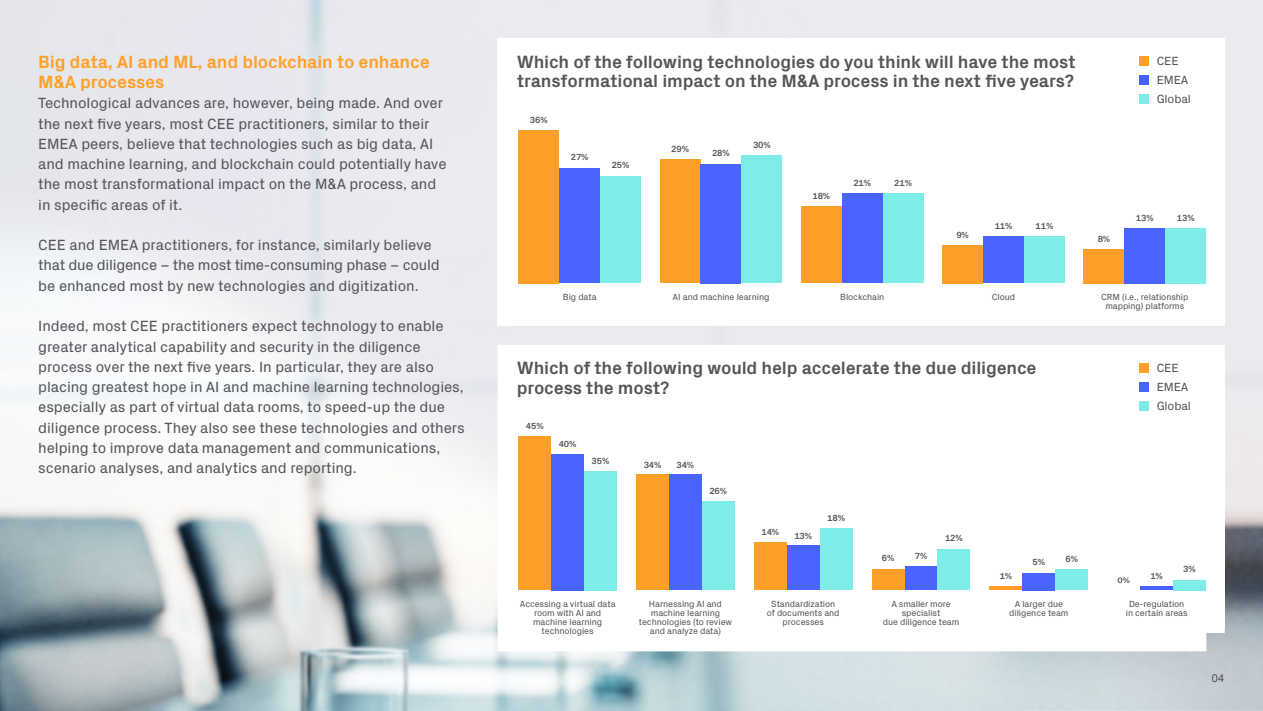
<style>
.page{position:relative;width:1263px;height:711px;background:#fff}
.page>*{position:absolute;margin:0;border:0;box-sizing:border-box;transform-origin:0 0}
.t1{font:700 18px/19.5px "Px Grotesk";letter-spacing:-.01em;color:#575559}
.t2{font:700 18px/20.2px "Px Grotesk";letter-spacing:-.01em;color:#ff9f27}
.t3{font:15px/20.2px "Px Grotesk";letter-spacing:-.005em;color:#575559}
.t4{font:12px/19.2px "Px Grotesk";letter-spacing:-.01em;color:#575559}
.t5{font:11.25px "Px Grotesk";color:#575559}
.t6{font:9px/9px "Px Grotesk";letter-spacing:-.01em;color:#575559;text-align:center}
.t7{font:700 9px "Px Grotesk";letter-spacing:-.02em;color:#575559}
.t8{font:700 7.95px "Px Grotesk";color:#575559;scale:1.13 1}
</style>
<div class="page">
<img style="left:0;top:0;width:1263px;height:710px">
<div style="left:497px;top:38px;width:728px;height:287px;background:#fff"></div>
<svg style="left:497px;top:344px;width:728px;height:307px"></svg>
<div style="left:499px;top:360px;width:726px;height:268px;background:#fff"></div>
<div style="left:518px;top:436px;width:33px;height:153px;background:#ff9f27"></div>
<div style="left:551px;top:453px;width:33px;height:136px;background:#4a65ff"></div>
<div style="left:584px;top:470px;width:33px;height:119px;background:#7eede7"></div>
<div style="left:636px;top:474px;width:33px;height:115px;background:#ff9f27"></div>
<div style="left:669px;top:474px;width:33px;height:115px;background:#4a65ff"></div>
<div style="left:702px;top:501px;width:33px;height:88px;background:#7eede7"></div>
<div style="left:754px;top:542px;width:33px;height:47px;background:#ff9f27"></div>
<div style="left:787px;top:545px;width:33px;height:44px;background:#4a65ff"></div>
<div style="left:820px;top:528px;width:32px;height:61px;background:#7eede7"></div>
<div style="left:872px;top:569px;width:32px;height:20px;background:#ff9f27"></div>
<div style="left:904px;top:566px;width:33px;height:23px;background:#4a65ff"></div>
<div style="left:937px;top:549px;width:33px;height:40px;background:#7eede7"></div>
<hr style="left:989px;top:586px;width:33px;height:3px;background:#ff9f27">
<div style="left:1022px;top:572px;width:33px;height:17px;background:#4a65ff"></div>
<div style="left:1055px;top:569px;width:33px;height:20px;background:#7eede7"></div>
<hr style="left:1140px;top:586px;width:33px;height:3px;background:#4a65ff">
<div style="left:1173px;top:579px;width:33px;height:10px;background:#7eede7"></div>
<div style="left:1139px;top:401px;width:10px;height:9px;background:#7eede7"></div>
<div style="left:1139px;top:381px;width:10px;height:10px;background:#4a65ff"></div>
<div style="left:1139px;top:362px;width:10px;height:10px;background:#ff9f27"></div>
<div style="left:659px;top:160px;width:41px;height:123px;background:#ff9f27"></div>
<div style="left:700px;top:164px;width:41px;height:119px;background:#4a65ff"></div>
<div style="left:741px;top:155px;width:41px;height:128px;background:#7eede7"></div>
<div style="left:801px;top:206px;width:41px;height:77px;background:#ff9f27"></div>
<div style="left:842px;top:194px;width:41px;height:89px;background:#4a65ff"></div>
<div style="left:883px;top:194px;width:41px;height:89px;background:#7eede7"></div>
<div style="left:1083px;top:249px;width:41px;height:34px;background:#ff9f27"></div>
<div style="left:1124px;top:228px;width:41px;height:55px;background:#4a65ff"></div>
<div style="left:1165px;top:228px;width:41px;height:55px;background:#7eede7"></div>
<div style="left:518px;top:130px;width:41px;height:153px;background:#ff9f27"></div>
<div style="left:559px;top:168px;width:41px;height:115px;background:#4a65ff"></div>
<div style="left:600px;top:177px;width:41px;height:106px;background:#7eede7"></div>
<div style="left:942px;top:245px;width:41px;height:38px;background:#ff9f27"></div>
<div style="left:983px;top:236px;width:41px;height:47px;background:#4a65ff"></div>
<div style="left:1024px;top:236px;width:41px;height:47px;background:#7eede7"></div>
<div style="left:1139px;top:94px;width:10px;height:10px;background:#7eede7"></div>
<div style="left:1139px;top:75px;width:10px;height:9px;background:#4a65ff"></div>
<div style="left:1139px;top:56px;width:10px;height:9px;background:#ff9f27"></div>
<p class="t2" style="left:38px;top:50px;width:393px">Big data, AI and ML, and blockchain to enhance<br>M&amp;A processes</p>
<p class="t3" style="left:38px;top:92px;width:410px">Technological advances are, however, being made. And over the next five years, most CEE practitioners, similar to their EMEA peers, believe that technologies such as big data, AI and machine learning, and blockchain could potentially have the most transformational impact on the M&amp;A process, and in specific areas of it.</p>
<p class="t3" style="left:38px;top:234px;width:403px">CEE and EMEA practitioners, for instance, similarly believe that due diligence – the most time-consuming phase – could be enhanced most by new technologies and digitization.</p>
<p class="t3" style="left:38px;top:315px;width:428px">Indeed, most CEE practitioners expect technology to enable greater analytical capability and security in the diligence process over the next five years. In particular, they are also placing greatest hope in AI and machine learning technologies, especially as part of virtual data rooms, to speed-up the due diligence process. They also see these technologies and others helping to improve data management and communications, scenario analyses, and analytics and reporting.</p>
<p class="t1" style="left:517px;top:51px;width:561px">Which of the following technologies do you think will have the most transformational impact on the M&amp;A process in the next five years?</p>
<p class="t7" style="left:530px;top:113px;width:19px">36%</p>
<p class="t7" style="left:571px;top:151px;width:19px">27%</p>
<p class="t7" style="left:612px;top:158px;width:19px">25%</p>
<p class="t7" style="left:671px;top:142px;width:19px">29%</p>
<p class="t7" style="left:712px;top:146px;width:19px">28%</p>
<p class="t7" style="left:753px;top:138px;width:19px">30%</p>
<p class="t6" style="left:563px;top:291px;width:35px">Big data</p>
<p class="t6" style="left:673px;top:291px;width:98px">AI and machine learning</p>
<p class="t7" style="left:812px;top:189px;width:19px">18%</p>
<p class="t7" style="left:853px;top:176px;width:19px">21%</p>
<p class="t7" style="left:894px;top:176px;width:19px">21%</p>
<p class="t6" style="left:840px;top:291px;width:46px">Blockchain</p>
<p class="t7" style="left:956px;top:228px;width:14px">9%</p>
<p class="t7" style="left:995px;top:219px;width:19px">11%</p>
<p class="t7" style="left:1035px;top:219px;width:19px">11%</p>
<p class="t6" style="left:992px;top:291px;width:25px">Cloud</p>
<p class="t4" style="left:1157px;top:51px;width:36px">CEE<br>EMEA<br>Global</p>
<p class="t7" style="left:1098px;top:233px;width:14px">8%</p>
<p class="t7" style="left:1136px;top:211px;width:19px">13%</p>
<p class="t7" style="left:1177px;top:211px;width:19px">13%</p>
<p class="t6" style="left:1101px;top:291px;width:89px">CRM (i.e., relationship mapping) platforms</p>
<p class="t1" style="left:517px;top:357px;width:521px">Which of the following would help accelerate the due diligence process the most?</p>
<p class="t7" style="left:526px;top:419px;width:19px">45%</p>
<p class="t7" style="left:559px;top:437px;width:19px">40%</p>
<p class="t7" style="left:592px;top:454px;width:19px">35%</p>
<p class="t7" style="left:644px;top:458px;width:19px">34%</p>
<p class="t7" style="left:676px;top:457px;width:19px">34%</p>
<p class="t7" style="left:709px;top:484px;width:19px">26%</p>
<p class="t6" style="left:520px;top:598px;width:97px">Accessing a virtual data room with AI and machine learning technologies</p>
<p class="t6" style="left:639px;top:598px;width:95px">Harnessing AI and machine learning technologies (to review and analyze data)</p>
<p class="t7" style="left:761px;top:525px;width:19px">14%</p>
<p class="t7" style="left:794px;top:528px;width:19px">13%</p>
<p class="t7" style="left:827px;top:511px;width:19px">18%</p>
<p class="t6" style="left:767px;top:598px;width:74px">Standardization of documents and processes</p>
<p class="t7" style="left:882px;top:551px;width:14px">6%</p>
<p class="t7" style="left:915px;top:549px;width:14px">7%</p>
<p class="t7" style="left:945px;top:531px;width:19px">12%</p>
<p class="t6" style="left:883px;top:598px;width:78px">A smaller more specialist<br>due diligence team</p>
<p class="t7" style="left:1000px;top:568px;width:14px">1%</p>
<p class="t7" style="left:1032px;top:555px;width:14px">5%</p>
<p class="t7" style="left:1065px;top:551px;width:14px">6%</p>
<p class="t6" style="left:1009px;top:598px;width:61px">A larger due diligence team</p>
<p class="t4" style="left:1157px;top:357px;width:36px">CEE<br>EMEA<br>Global</p>
<p class="t8" style="left:1117px;top:574px;width:13px">0%</p>
<p class="t7" style="left:1150px;top:569px;width:14px">1%</p>
<p class="t7" style="left:1183px;top:561px;width:14px">3%</p>
<p class="t6" style="left:1126px;top:598px;width:63px">De-regulation in certain areas</p>
<p class="t5" style="left:1211px;top:669px;width:15px">04</p>
</div>
